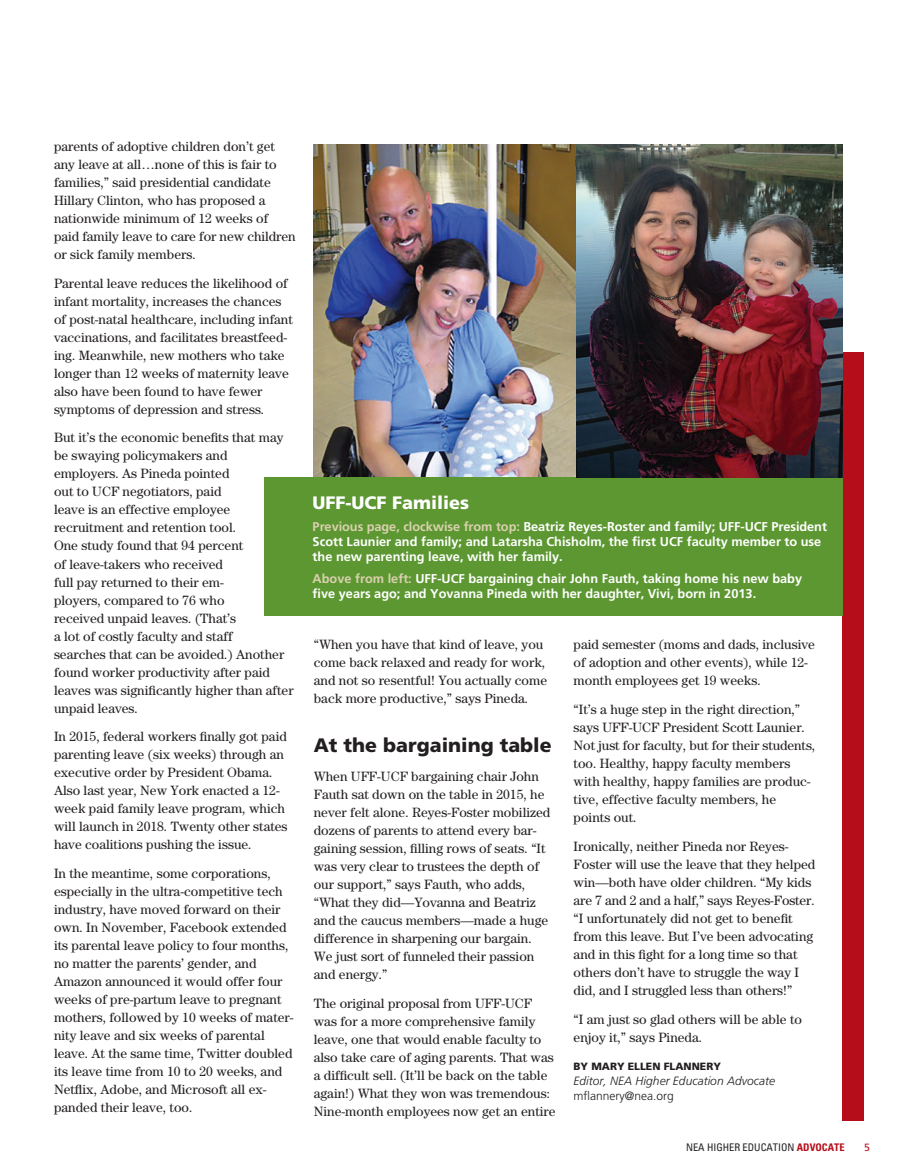
<style>
.page{position:relative;width:918px;height:1175px;background:#fff}
.page>*{position:absolute;margin:0;border:0;box-sizing:border-box;transform-origin:0 0}
.Sub_no_rule{font:900 19.5px "Frutiger";color:#231f20}
.Knock_out_sans_head{font:900 18px "Frutiger";color:#fff}
.Body{font:13.5px/18px "Century";color:#231f20}
.Knock_out_sans_text{font:700 12.75px/15px "Frutiger";color:#fff}
.By_line_end_TITLE{font:italic 300 12px "Frutiger";color:#231f20}
.Frutiger_Light{font:300 12px "Frutiger";color:#231f20}
.t1{font:condensed 10.5px "Univers LT Std";color:#231f20}
.By_line_end_NAME{font:900 10.5px "Frutiger";color:#231f20}
.t2{font:10.5px "Frutiger";color:#b50e1a}
.s1{color:#dad1af}
.s2{font-weight:700;color:#b50e1a}
</style>
<div class="page">
<img style="left:314px;top:144px;width:265px;height:333px">
<div style="left:842px;top:352px;width:22px;height:769px;background:#b50e1a"></div>
<div style="left:264px;top:477px;width:578px;height:139px;background:#5c9731"></div>
<img style="left:577px;top:145px;width:265px;height:332px">
<p class="Body" style="left:54px;top:137px;width:243px">parents of adoptive children don’t get any leave at all…none of this is fair to families,” said presidential candidate Hillary Clinton, who has proposed a nationwide minimum of 12 weeks of paid family leave to care for new children or sick family members.</p>
<p class="Body" style="left:54px;top:274px;width:240px">Parental leave reduces the likelihood of infant mortality, increases the chances of post-natal healthcare, including infant vaccinations, and facilitates breastfeed&shy;ing. Meanwhile, new mothers who take longer than 12 weeks of maternity leave also have been found to have fewer symptoms of depression and stress.</p>
<p class="Body" style="left:54px;top:428px;width:241px">But it’s the economic benefits that may be swaying policymakers and employers. As Pineda pointed<br>out to UCF negotiators, paid<br>leave is an effective employee recruitment and retention tool.<br>One study found that 94 percent<br>of leave-takers who received<br>full pay returned to their em-<br>ployers, compared to 76 who<br>received unpaid leaves. (That’s<br>a lot of costly faculty and staff<br>searches that can be avoided.) Another found worker productivity after paid leaves was significantly higher than after unpaid leaves.</p>
<p class="Body" style="left:54px;top:727px;width:235px">In 2015, federal workers finally got paid parenting leave (six weeks) through an executive order by President Obama.<br>Also last year, New York enacted a 12- week paid family leave program, which will launch in 2018. Twenty other states have coalitions pushing the issue.</p>
<p class="Body" style="left:54px;top:864px;width:241px">In the meantime, some corporations, especially in the ultra-competitive tech industry, have moved forward on their own. In November, Facebook extended its parental leave policy to four months, no matter the parents’ gender, and Amazon announced it would offer four weeks of pre-partum leave to pregnant mothers, followed by 10 weeks of mater&shy;nity leave and six weeks of parental leave. At the same time, Twitter doubled its leave time from 10 to 20 weeks, and Netflix, Adobe, and Microsoft all ex&shy;panded their leave, too.</p>
<p class="Knock_out_sans_head" style="left:313px;top:492px;width:158px">UFF-UCF Families</p>
<p class="Knock_out_sans_text" style="left:313px;top:519px;width:516px"><span class="s1">Previous page, clockwise from top:</span> Beatriz Reyes-Roster and family; UFF-UCF President<br>Scott Launier and family; and Latarsha Chisholm, the first UCF faculty member to use the new parenting leave, with her family.</p>
<p class="Knock_out_sans_text" style="left:313px;top:571px;width:491px"><span class="s1">Above from left:</span> UFF-UCF bargaining chair John Fauth, taking home his new baby five years ago; and Yovanna Pineda with her daughter, Vivi, born in 2013.</p>
<p class="Body" style="left:314px;top:635px;width:235px">“When you have that kind of leave, you come back relaxed and ready for work, and not so resentful! You actually come back more productive,” says Pineda.</p>
<p class="Sub_no_rule" style="left:314px;top:733px;width:239px">At the bargaining table</p>
<p class="Body" style="left:314px;top:767px;width:238px">When UFF-UCF bargaining chair John Fauth sat down on the table in 2015, he never felt alone. Reyes-Foster mobilized dozens of parents to attend every bar&shy;gaining session, filling rows of seats. “It was very clear to trustees the depth of our support,” says Fauth, who adds, “What they did—Yovanna and Beatriz and the caucus members—made a huge difference in sharpening our bargain.<br>We just sort of funneled their passion and energy.”</p>
<p class="Body" style="left:314px;top:993px;width:243px">The original proposal from UFF-UCF was for a more comprehensive family leave, one that would enable faculty to also take care of aging parents. That was a difficult sell. (It’ll be back on the table again!) What they won was tremendous:<br>Nine-month employees now get an entire</p>
<p class="Body" style="left:574px;top:635px;width:243px">paid semester (moms and dads, inclusive of adoption and other events), while 12- month employees get 19 weeks.</p>
<p class="Body" style="left:574px;top:700px;width:243px">“It’s a huge step in the right direction,” says UFF-UCF President Scott Launier.<br>Not just for faculty, but for their students, too. Healthy, happy faculty members with healthy, happy families are produc&shy;tive, effective faculty members, he points out.</p>
<p class="Body" style="left:574px;top:837px;width:243px">Ironically, neither Pineda nor Reyes-Foster will use the leave that they helped win—both have older children. “My kids are 7 and 2 and a half,” says Reyes-Foster. “I unfortunately did not get to benefit from this leave. But I’ve been advocating and in this fight for a long time so that others don’t have to struggle the way I did, and I struggled less than others!”</p>
<p class="Body" style="left:574px;top:1009px;width:230px">“I am just so glad others will be able to enjoy it,” says Pineda.</p>
<p class="By_line_end_NAME" style="left:574px;top:1060px;width:149px">BY MARY ELLEN FLANNERY</p>
<p class="By_line_end_TITLE" style="left:574px;top:1074px;width:203px">Editor, NEA Higher Education Advocate</p>
<p class="Frutiger_Light" style="left:574px;top:1089px;width:102px">mflannery@nea.org</p>
<p class="t1" style="left:686px;top:1140px;width:160px">NEA HIGHER EDUCATION <span class="s2">ADVOCATE</span></p>
<p class="t2" style="left:864px;top:1141px;width:7px">5</p>
</div>
